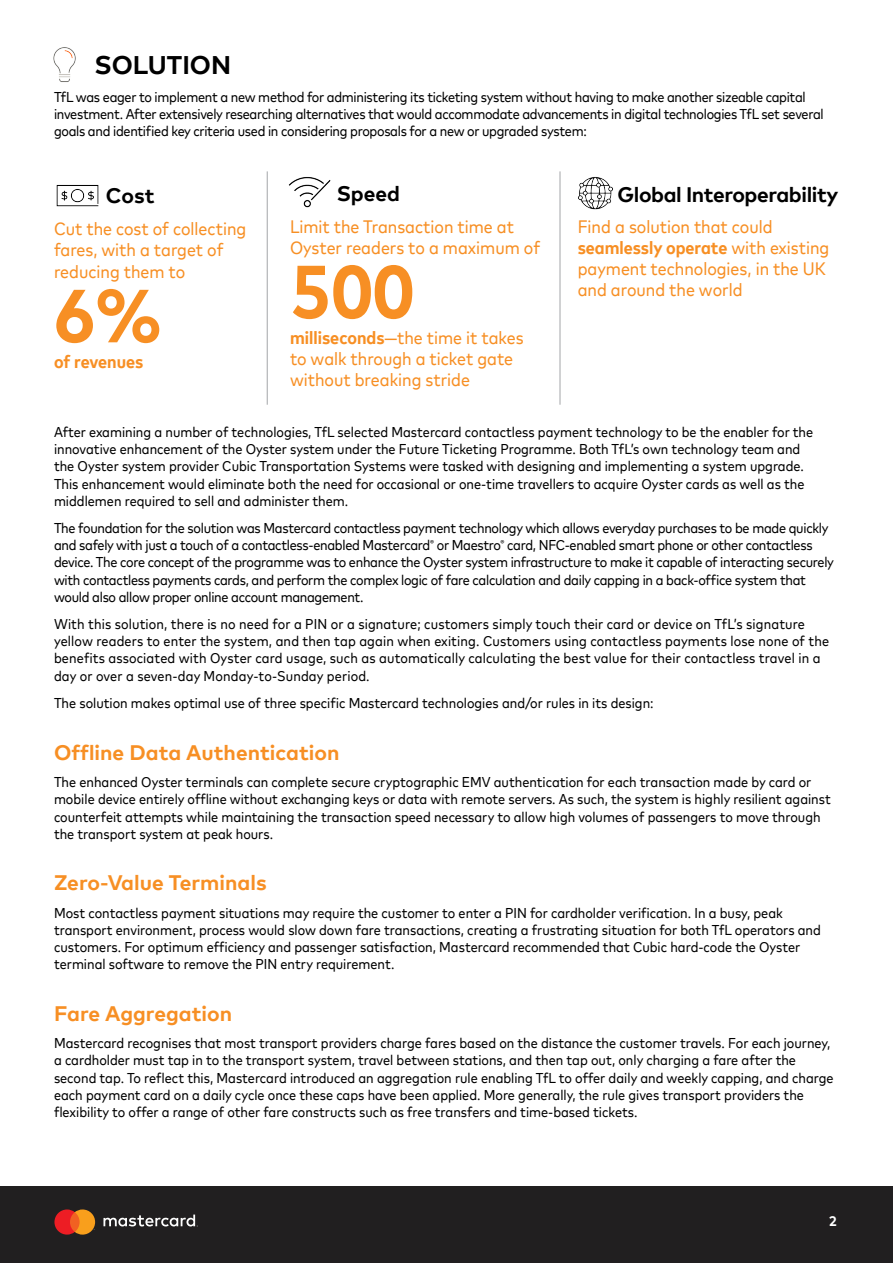
<style>
.page{position:relative;width:893px;height:1263px;background:#fff}
.page>*{position:absolute;margin:0;border:0;box-sizing:border-box;transform-origin:0 0}
.t1{font:700 75px "Mark For MC Nrw";color:#f78f24}
.t2{font:700 25.5px "Mark Offc Pro";color:#000}
.t3{font:700 21px "Mark Offc Pro";color:#f78f24}
.t4{font:700 21px "Mark Offc Pro";letter-spacing:-.02em;color:#000}
.t5{font:18px/21px "Mark For MC Nrw";color:#f78f24}
.t6{font:700 18px "Mark For MC Nrw";letter-spacing:-.005em;color:#f78f24}
.t7{font:14.25px/17.1px "Mark For MC Nrw";color:#000}
.t8{font:14.25px/17.1px "Mark For MC Nrw";letter-spacing:-.02em;color:#000}
.t9{font:700 13.8px "Mark Offc Pro";color:#fff}
.s1{font-weight:700}
</style>
<div class="page">
<img style="left:53px;top:47px;width:23px;height:35px">
<div style="left:0;top:1187px;width:893px;height:76px;background:#211f20"></div>
<svg style="left:54px;top:1209px;width:41px;height:25px"></svg>
<svg style="left:103px;top:1214px;width:95px;height:12px"></svg>
<img style="left:578px;top:177px;width:35px;height:33px">
<img style="left:56px;top:185px;width:43px;height:22px">
<img style="left:288px;top:177px;width:43px;height:31px">
<hr style="left:267px;top:171px;width:1px;height:234px;background:#a7a9ac">
<hr style="left:559px;top:171px;width:1px;height:234px;background:#a7a9ac">
<h2 class="t2" style="left:94px;top:46px;width:138px">SOLUTION</h2>
<p class="t8" style="left:54px;top:87px;width:771px">TfL was eager to implement a new method for administering its ticketing system without having to make another sizeable capital investment. After extensively researching alternatives that would accommodate advancements in digital technologies TfL set several goals and identified key criteria used in considering proposals for a new or upgraded system:</p>
<h3 class="t4" style="left:106px;top:179px;width:50px">Cost</h3>
<p class="t5" style="left:54px;top:216px;width:194px;line-height:21.6px">Cut the cost of collecting fares, with a target of reducing them to</p>
<h1 class="t1" style="left:54px;top:259px;width:109px">6%</h1>
<p class="t6" style="left:54px;top:348px;width:91px">of revenues</p>
<h3 class="t4" style="left:337px;top:178px;width:65px">Speed</h3>
<p class="t5" style="left:290px;top:214px;width:252px">Limit the Transaction time at<br>Oyster readers to a maximum of</p>
<h1 class="t1" style="left:290px;top:235px;width:126px">500</h1>
<p class="t5" style="left:290px;top:326px;width:235px"><span class="s1">milliseconds</span>—the time it takes to walk through a ticket gate without breaking stride</p>
<h3 class="t4" style="left:617px;top:179px;width:222px">Global Interoperability</h3>
<p class="t5" style="left:578px;top:215px;width:253px">Find a solution that could <span class="s1">seamlessly operate</span> with existing payment technologies, in the UK and around the world</p>
<p class="t7" style="left:54px;top:422px;width:761px">After examining a number of technologies, TfL selected Mastercard contactless payment technology to be the enabler for the innovative enhancement of the Oyster system under the Future Ticketing Programme. Both TfL’s own technology team and the Oyster system provider Cubic Transportation Systems were tasked with designing and implementing a system upgrade.<br>This enhancement would eliminate both the need for occasional or one-time travellers to acquire Oyster cards as well as the middlemen required to sell and administer them.</p>
<p class="t8" style="left:54px;top:518px;width:781px">The foundation for the solution was Mastercard contactless payment technology which allows everyday purchases to be made quickly and safely with just a touch of a contactless-enabled Mastercard<sup>®</sup> or Maestro<sup>®</sup> card, NFC-enabled smart phone or other contactless device. The core concept of the programme was to enhance the Oyster system infrastructure to make it capable of interacting securely with contactless payments cards, and perform the complex logic of fare calculation and daily capping in a back-office system that would also allow proper online account management.</p>
<p class="t7" style="left:54px;top:614px;width:777px">With this solution, there is no need for a PIN or a signature; customers simply touch their card or device on TfL’s signature yellow readers to enter the system, and then tap again when exiting. Customers using contactless payments lose none of the benefits associated with Oyster card usage, such as automatically calculating the best value for their contactless travel in a day or over a seven-day Monday-to-Sunday period.</p>
<p class="t7" style="left:54px;top:693px;width:601px">The solution makes optimal use of three specific Mastercard technologies and/or rules in its design:</p>
<h3 class="t3" style="left:54px;top:736px;width:287px">Offline Data Authentication</h3>
<p class="t7" style="left:54px;top:773px;width:778px">The enhanced Oyster terminals can complete secure cryptographic EMV authentication for each transaction made by card or mobile device entirely offline without exchanging keys or data with remote servers. As such, the system is highly resilient against counterfeit attempts while maintaining the transaction speed necessary to allow high volumes of passengers to move through the transport system at peak hours.</p>
<h3 class="t3" style="left:54px;top:867px;width:214px">Zero-Value Terminals</h3>
<p class="t7" style="left:54px;top:903px;width:768px">Most contactless payment situations may require the customer to enter a PIN for cardholder verification. In a busy, peak transport environment, process would slow down fare transactions, creating a frustrating situation for both TfL operators and customers. For optimum efficiency and passenger satisfaction, Mastercard recommended that Cubic hard-code the Oyster terminal software to remove the PIN entry requirement.</p>
<h3 class="t3" style="left:54px;top:997px;width:180px">Fare Aggregation</h3>
<p class="t7" style="left:54px;top:1034px;width:781px">Mastercard recognises that most transport providers charge fares based on the distance the customer travels. For each journey, a cardholder must tap in to the transport system, travel between stations, and then tap out, only charging a fare after the second tap. To reflect this, Mastercard introduced an aggregation rule enabling TfL to offer daily and weekly capping, and charge each payment card on a daily cycle once these caps have been applied. More generally, the rule gives transport providers the flexibility to offer a range of other fare constructs such as free transfers and time-based tickets.</p>
<p class="t9" style="left:829px;top:1211px;width:10px">2</p>
</div>
